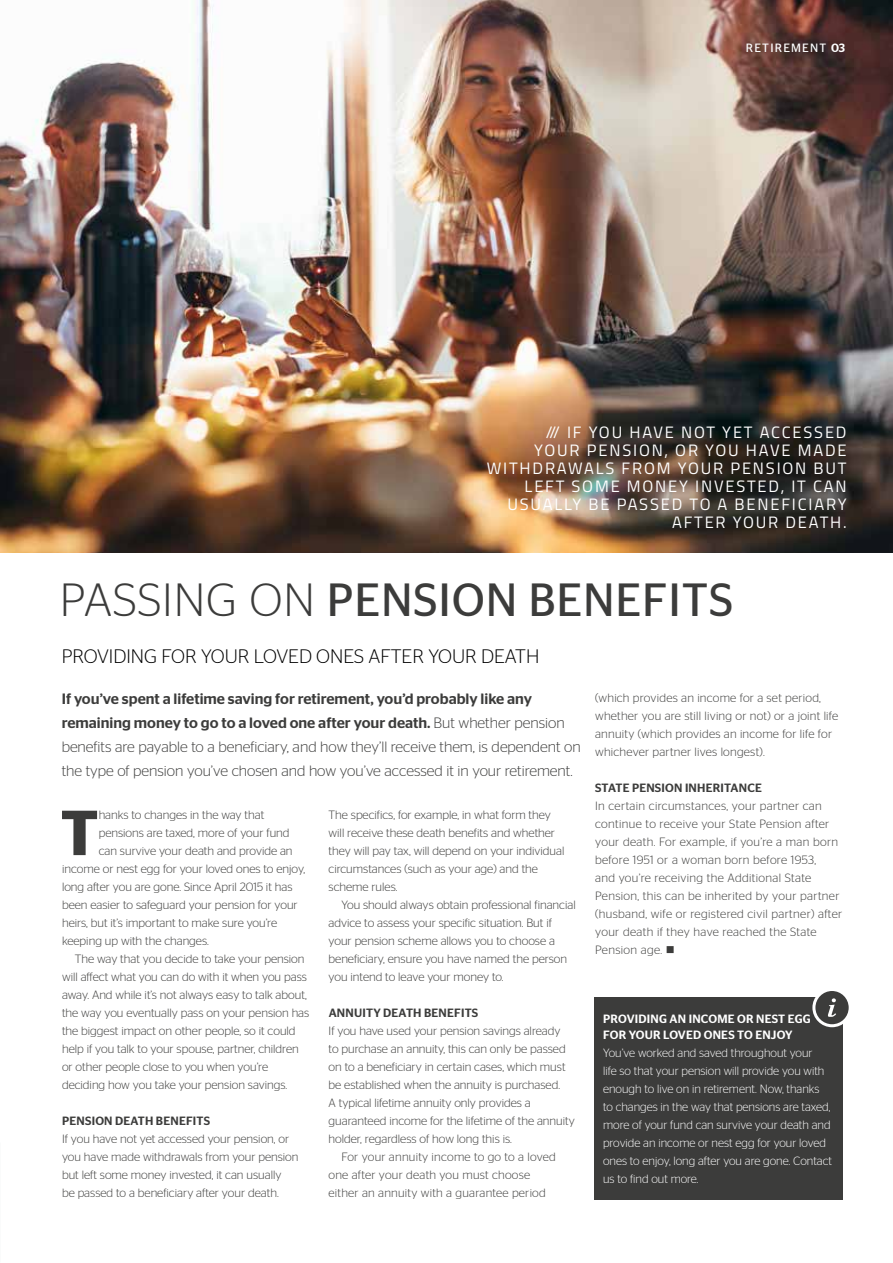
<style>
.page{position:relative;width:893px;height:1263px;background:#fff}
.page>*{position:absolute;margin:0;border:0;box-sizing:border-box;transform-origin:0 0}
.t1{font:600 63.45px "Stag Sans";color:#3c3c3b}
.t2{font:46.5px "Stag Sans";letter-spacing:.02em;color:#3c3c3b}
.t3{font:300 19.5px "Stag Sans";color:#000}
.t4{font:16.5px/18px "Titillium";letter-spacing:.11em;color:#fff;text-align:right}
.t5{font:300 15px/24px "Stag Sans";color:#3c3c3b}
.t6{font:300 12px/18px "Stag Sans";color:#3c3c3b}
.t7{font:300 12px/18px "Stag Sans";letter-spacing:.03em;color:#3c3c3b}
.t8{font:300 12px/18px "Stag Sans";color:#fff}
.t9{font:300 12px/18px "Stag Sans";letter-spacing:.02em;color:#3c3c3b}
.t10{font:500 12px "Stag Sans";letter-spacing:.02em;color:#3c3c3b}
.t11{font:500 12px/16.5px "Stag Sans";letter-spacing:.02em;color:#fff}
.t12{font:12px "Stag Sans";letter-spacing:.1em;color:#fff}
.s1{font-weight:500}
.s2{font-weight:300}
</style>
<div class="page">
<img style="left:0;top:0;width:893px;height:553px">
<div style="left:595px;top:997px;width:248px;height:202px;background:#3c3c3b"></div>
<div style="left:814px;top:989px;width:36px;height:37px;background:#3c3c3b;border-radius:50%"></div>
<div style="left:812px;top:988px;width:40px;height:39px;border:3px solid #fff;border-radius:50%"></div>
<svg style="left:828px;top:998px;width:8px;height:19px"></svg>
<p class="t12" style="left:746px;top:41px;width:101px">RETIREMENT <span class="s1">03</span></p>
<h3 class="t4" style="left:487px;top:422px;width:361px">/// IF YOU HAVE NOT YET ACCESSED<br>YOUR PENSION, OR YOU HAVE MADE<br>WITHDRAWALS FROM YOUR PENSION BUT<br>LEFT SOME MONEY INVESTED, IT CAN<br>USUALLY BE PASSED TO A BENEFICIARY<br>AFTER YOUR DEATH.</h3>
<h2 class="t2" style="left:60px;top:573px;width:675px"><span class="s2">PASSING ON</span> PENSION BENEFITS</h2>
<h3 class="t3" style="left:62px;top:645px;width:479px">PROVIDING FOR YOUR LOVED ONES AFTER YOUR DEATH</h3>
<p class="t5" style="left:62px;top:687px;width:521px"><span class="s1">If you’ve spent a lifetime saving for retirement, you’d probably like any remaining money to go to a loved one after your death.</span> But whether pension benefits are payable to a beneficiary, and how they’ll receive them, is dependent on the type of pension you’ve chosen and how you’ve accessed it in your retirement.</p>
<h1 class="t1" style="left:60px;top:796px;width:40px">T</h1>
<p class="t6" style="left:99px;top:806px;width:167px">hanks to changes in the way that</p>
<p class="t6" style="left:329px;top:806px;width:237px">The specifics, for example, in what form they will receive these death benefits and whether they will pay tax, will depend on your individual circumstances (such as your age) and the scheme rules.</p>
<p class="t6" style="left:329px;top:896px;width:249px;text-indent:13px">You should always obtain professional financial advice to assess your specific situation. But if your pension scheme allows you to choose a beneficiary, ensure you have named the person you intend to leave your money to.</p>
<p class="t10" style="left:329px;top:1006px;width:151px">ANNUITY DEATH BENEFITS</p>
<p class="t6" style="left:329px;top:1022px;width:233px">If you have used your pension savings already</p>
<p class="t6" style="left:329px;top:1040px;width:239px">to purchase an annuity, this can only be passed</p>
<p class="t6" style="left:329px;top:1058px;width:239px">on to a beneficiary in certain cases, which must</p>
<p class="t6" style="left:329px;top:1076px;width:233px">be established when the annuity is purchased.</p>
<p class="t6" style="left:329px;top:1094px;width:204px">A typical lifetime annuity only provides a</p>
<p class="t6" style="left:329px;top:1112px;width:248px">guaranteed income for the lifetime of the annuity</p>
<p class="t6" style="left:329px;top:1130px;width:185px">holder, regardless of how long this is.</p>
<p class="t9" style="left:341px;top:1148px;width:216px">For your annuity income to go to a loved</p>
<p class="t9" style="left:329px;top:1166px;width:203px">one after your death you must choose</p>
<p class="t9" style="left:329px;top:1184px;width:219px">either an annuity with a guarantee period</p>
<p class="t6" style="left:99px;top:824px;width:192px">pensions are taxed, more of your fund</p>
<p class="t6" style="left:99px;top:842px;width:195px">can survive your death and provide an</p>
<p class="t6" style="left:62px;top:860px;width:245px">income or nest egg for your loved ones to enjoy,</p>
<p class="t6" style="left:62px;top:878px;width:232px">long after you are gone. Since April 2015 it has</p>
<p class="t6" style="left:62px;top:896px;width:237px">been easier to safeguard your pension for your</p>
<p class="t6" style="left:62px;top:914px;width:217px">heirs, but it’s important to make sure you’re</p>
<p class="t6" style="left:62px;top:932px;width:148px">keeping up with the changes.</p>
<p class="t6" style="left:75px;top:950px;width:231px">The way that you decide to take your pension</p>
<p class="t6" style="left:62px;top:968px;width:246px">will affect what you can do with it when you pass</p>
<p class="t6" style="left:62px;top:986px;width:246px">away. And while it’s not always easy to talk about,</p>
<p class="t6" style="left:62px;top:1004px;width:249px">the way you eventually pass on your pension has</p>
<p class="t6" style="left:62px;top:1022px;width:235px">the biggest impact on other people, so it could</p>
<p class="t6" style="left:62px;top:1040px;width:238px">help if you talk to your spouse, partner, children</p>
<p class="t6" style="left:62px;top:1058px;width:208px">or other people close to you when you’re</p>
<p class="t6" style="left:62px;top:1076px;width:227px">deciding how you take your pension savings.</p>
<p class="t10" style="left:62px;top:1114px;width:150px">PENSION DEATH BENEFITS</p>
<p class="t6" style="left:62px;top:1130px;width:238px">If you have not yet accessed your pension, or you have made withdrawals from your pension but left some money invested, it can usually<br>be passed to a beneficiary after your death.</p>
<p class="t9" style="left:595px;top:689px;width:245px">(which provides an income for a set period, whether you are still living or not) or a joint life annuity (which provides an income for life for whichever partner lives longest).</p>
<p class="t10" style="left:595px;top:781px;width:168px">STATE PENSION INHERITANCE</p>
<p class="t7" style="left:595px;top:797px;width:249px">In certain circumstances, your partner can continue to receive your State Pension after your death. For example, if you’re a man born before 1951 or a woman born before 1953,<br>and you’re receiving the Additional State Pension, this can be inherited by your partner (husband, wife or registered civil partner) after your death if they have reached the State Pension age. ■</p>
<p class="t11" style="left:603px;top:1010px;width:209px">PROVIDING AN INCOME OR NEST EGG<br>FOR YOUR LOVED ONES TO ENJOY</p>
<p class="t8" style="left:603px;top:1044px;width:230px">You’ve worked and saved throughout your<br>life so that your pension will provide you with enough to live on in retirement. Now, thanks to changes in the way that pensions are taxed, more of your fund can survive your death and provide an income or nest egg for your loved ones to enjoy, long after you are gone. Contact us to find out more.</p>
</div>
